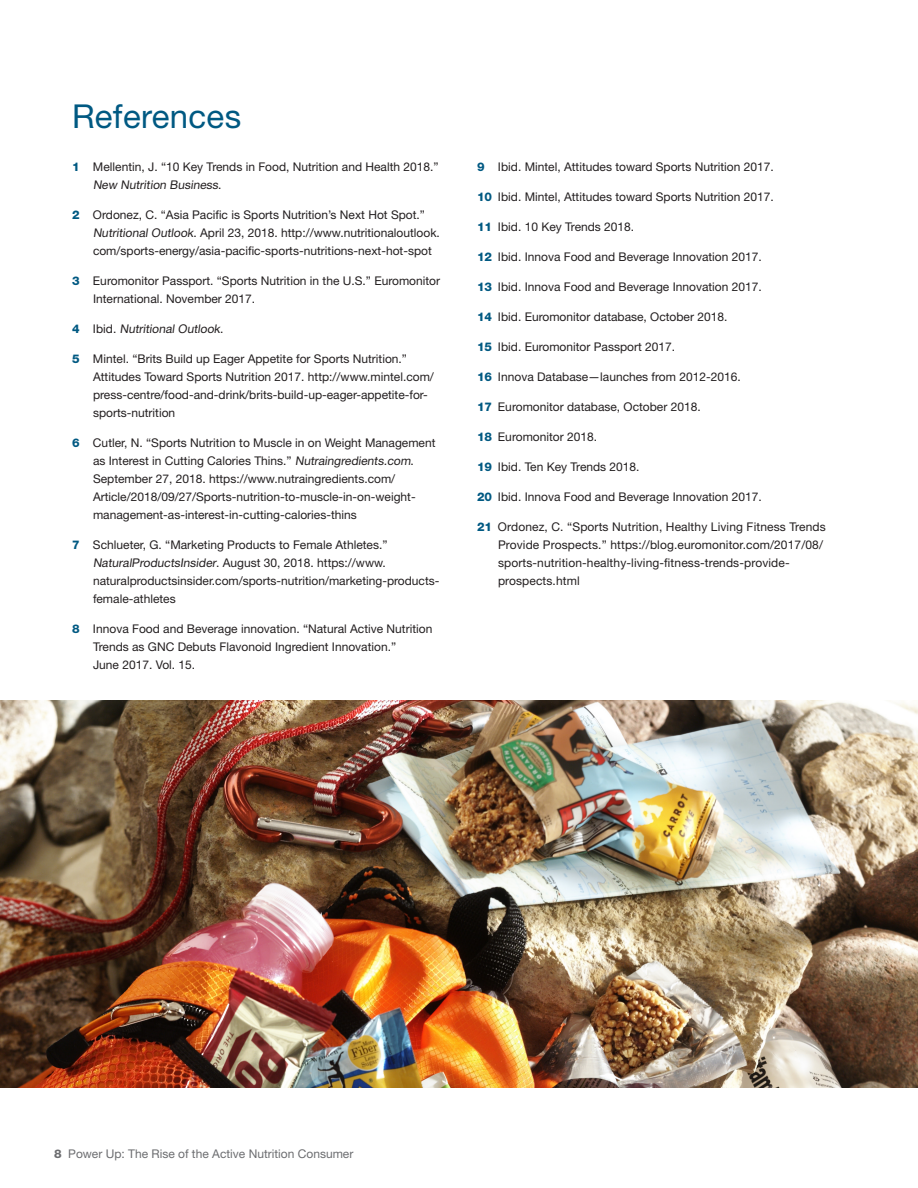
<style>
.page{position:relative;width:918px;height:1188px;background:#fff}
.page>*{position:absolute;margin:0;border:0;box-sizing:border-box;transform-origin:0 0}
.A_hed{font:33px "Helvetica Neue";letter-spacing:.01em;color:#005982}
.resource_text{font:12px/18px "Helvetica Neue";color:#231f20}
.stat_list{font:12px "Helvetica Neue";color:#6c6d70}
.s1{font-weight:800;color:#005982}
.s2{font-weight:800}
</style>
<div class="page">
<img style="left:0;top:700px;width:918px;height:387px">
<p class="A_hed" style="left:72px;top:96px;width:171px">References</p>
<p class="resource_text" style="left:93px;top:158px;width:347px;text-indent:-21px"><span class="s1">1</span> Mellentin, J. “10 Key Trends in Food, Nutrition and Health 2018.”<br>New Nutrition Business.</p>
<p class="resource_text" style="left:93px;top:206px;width:348px;text-indent:-21px"><span class="s1">2</span> Ordonez, C. “Asia Pacific is Sports Nutrition’s Next Hot Spot.”<br>Nutritional Outlook. April 23, 2018. http://www.nutritionaloutlook. com/sports-energy/asia-pacific-sports-nutritions-next-hot-spot</p>
<p class="resource_text" style="left:93px;top:272px;width:349px;text-indent:-21px"><span class="s1">3</span> Euromonitor Passport. “Sports Nutrition in the U.S.” Euromonitor<br>International. November 2017.</p>
<p class="resource_text" style="left:72px;top:320px;width:153px"><span class="s1">4</span> I b i d . Nutritional Outlook.</p>
<p class="resource_text" style="left:93px;top:350px;width:342px;text-indent:-21px"><span class="s1">5</span> Mintel. “Brits Build up Eager Appetite for Sports Nutrition.” Attitudes Toward Sports Nutrition 2017. http://www.mintel.com/ press-centre/food-and-drink/brits-build-up-eager-appetite-for&shy;sports-nutrition</p>
<p class="resource_text" style="left:93px;top:434px;width:344px;text-indent:-21px"><span class="s1">6</span> Cutler, N. “Sports Nutrition to Muscle in on Weight Management as Interest in Cutting Calories Thins.” Nutraingredients.com.<br>September 27, 2018. https://www.nutraingredients.com/ Article/2018/09/27/Sports-nutrition-to-muscle-in-on-weight&shy;management-as-interest-in-cutting-calories-thins</p>
<p class="resource_text" style="left:93px;top:536px;width:348px;text-indent:-21px"><span class="s1">7</span> Schlueter, G. “Marketing Products to Female Athletes.” NaturalProductsInsider. August 30, 2018. https://www. naturalproductsinsider.com/sports-nutrition/marketing-products&shy;female-athletes</p>
<p class="resource_text" style="left:93px;top:620px;width:341px;text-indent:-21px"><span class="s1">8</span> Innova Food and Beverage innovation. “Natural Active Nutrition<br>Trends as GNC Debuts Flavonoid Ingredient Innovation.”<br>June 2017. Vol. 15.</p>
<p class="resource_text" style="left:477px;top:158px;width:298px"><span class="s1">9</span> Ibid. Mintel, Attitudes toward Sports Nutrition 2017.</p>
<p class="resource_text" style="left:477px;top:188px;width:298px"><span class="s1">10</span> Ibid. Mintel, Attitudes toward Sports Nutrition 2017.</p>
<p class="resource_text" style="left:477px;top:218px;width:159px"><span class="s1">11</span> Ibid. 10 Key Trends 2018.</p>
<p class="resource_text" style="left:477px;top:248px;width:286px"><span class="s1">12</span> Ibid. Innova Food and Beverage Innovation 2017.</p>
<p class="resource_text" style="left:477px;top:278px;width:286px"><span class="s1">13</span> Ibid. Innova Food and Beverage Innovation 2017.</p>
<p class="resource_text" style="left:477px;top:308px;width:252px"><span class="s1">14</span> Ibid. Euromonitor database, October 2018.</p>
<p class="resource_text" style="left:477px;top:338px;width:200px"><span class="s1">15</span> Ibid. Euromonitor Passport 2017.</p>
<p class="resource_text" style="left:477px;top:368px;width:265px"><span class="s1">16</span> Innova Database—launches from 2012-2016.</p>
<p class="resource_text" style="left:477px;top:398px;width:225px"><span class="s1">17</span> Euromonitor database, October 2018.</p>
<p class="resource_text" style="left:477px;top:428px;width:122px"><span class="s1">18</span> Euromonitor 2018.</p>
<p class="resource_text" style="left:477px;top:458px;width:164px"><span class="s1">19</span> Ibid. Ten Key Trends 2018.</p>
<p class="resource_text" style="left:477px;top:488px;width:286px"><span class="s1">20</span> Ibid. Innova Food and Beverage Innovation 2017.</p>
<p class="resource_text" style="left:498px;top:518px;width:329px;text-indent:-21px"><span class="s1">21</span> Ordonez, C. “Sports Nutrition, Healthy Living Fitness Trends Provide Prospects.” https://blog.euromonitor.com/2017/08/ sports-nutrition-healthy-living-fitness-trends-provide&shy;prospects.html</p>
<p class="stat_list" style="left:54px;top:1147px;width:301px"><span class="s2">8</span> Power Up: The Rise of the Active Nutrition Consumer</p>
</div>
